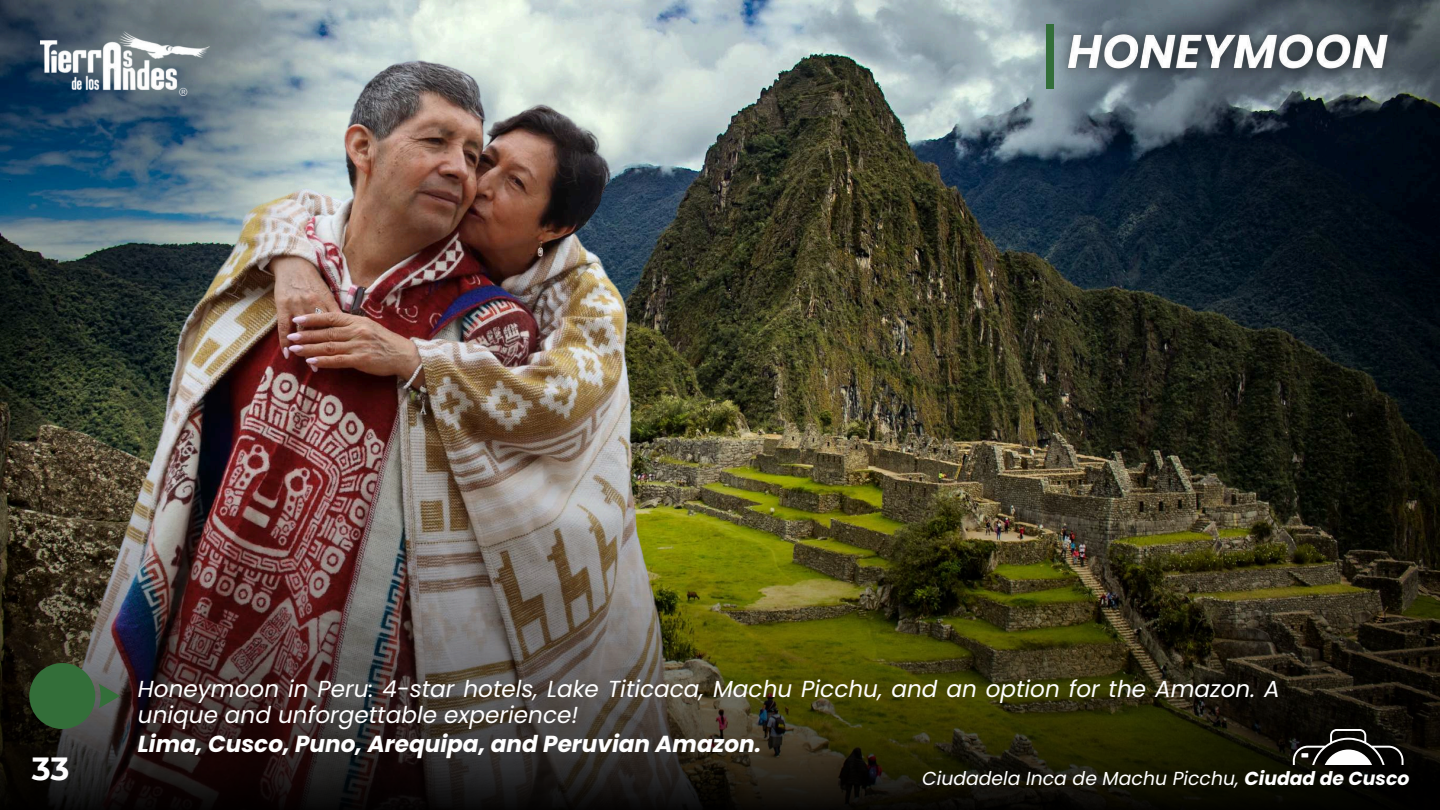
<style>
.page{position:relative;width:1440px;height:810px;background:#fff}
.page>*{position:absolute;margin:0;border:0;box-sizing:border-box;transform-origin:0 0}
.t1{font:700 32px "Montserrat";color:#fefefe}
.t2{font:italic 23.2px/25.5px "Poppins";color:#fefefe}
.t3{font:italic 700 23.2px "Poppins";color:#fefefe}
.t4{font:italic 18.8px "Poppins";color:#fff}
.s1{font-weight:700}
</style>
<div class="page">
<img style="left:399px;top:0;width:1041px;height:195px">
<img style="left:399px;top:7px;width:321px;height:188px">
<img style="left:0;top:195px;width:1440px;height:615px">
<svg style="left:1293px;top:729px;width:111px;height:36px"></svg>
<svg style="left:29px;top:663px;width:91px;height:66px;background:#3c5f3f"></svg>
<img style="left:0;top:0;width:399px;height:420px">
<div style="left:1046px;top:24px;width:8px;height:64px;background:#336e39"></div>
<img style="left:40px;top:31px;width:170px;height:65px">
<img style="left:1047px;top:15px;width:362px;height:77px">
<h1 class="t1" style="left:32px;top:746px;width:39px">33</h1>
<p class="t2" style="left:138px;top:677px;width:1143px">Honeymoon in Peru: 4-star hotels, Lake Titicaca, Machu Picchu, and an option for the Amazon. A unique and unforgettable experience!</p>
<p class="t3" style="left:138px;top:730px;width:625px">Lima, Cusco, Puno, Arequipa, and Peruvian Amazon.</p>
<p class="t4" style="left:922px;top:767px;width:489px">Ciudadela Inca de Machu Picchu, <span class="s1">Ciudad de Cusco</span></p>
</div>
